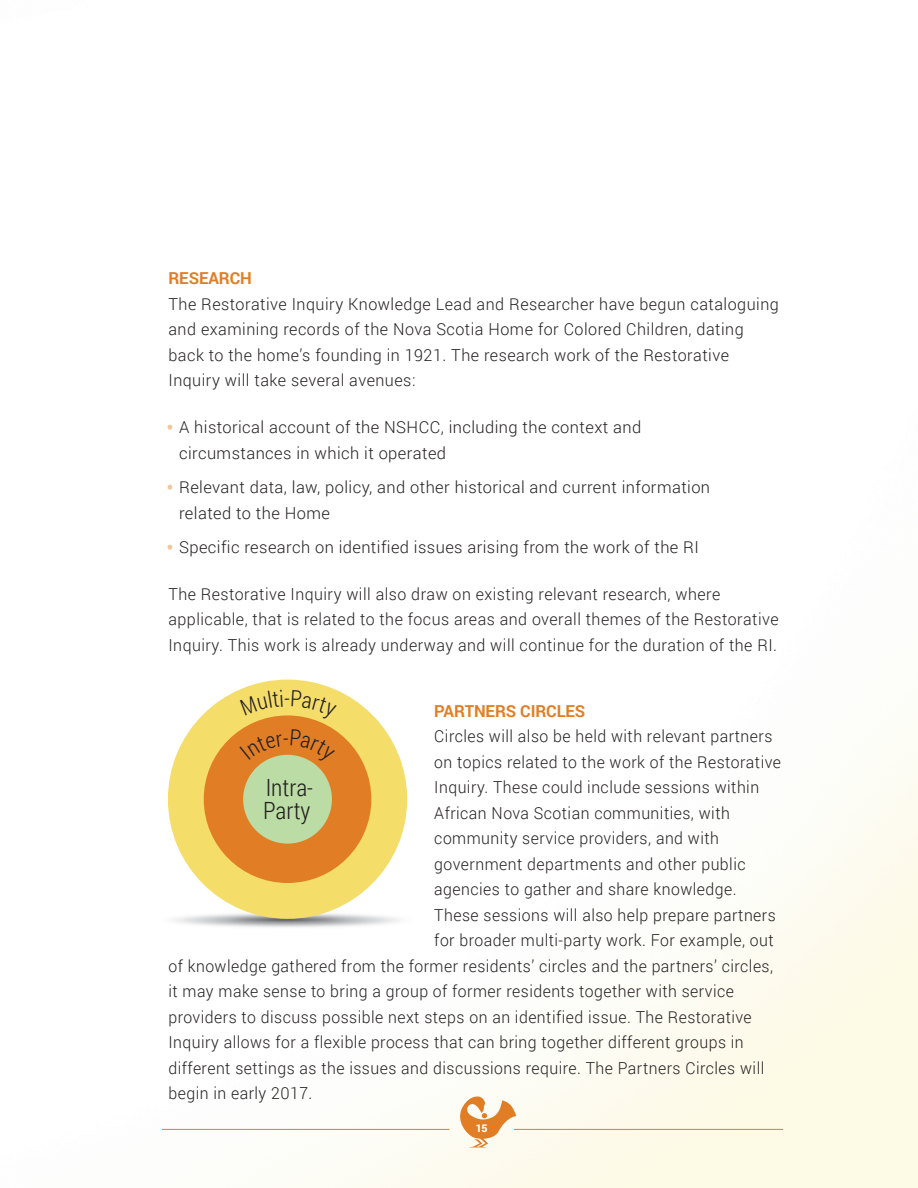
<style>
.page{position:relative;width:918px;height:1188px;background:#fff}
.page>*{position:absolute;margin:0;border:0;box-sizing:border-box;transform-origin:0 0}
.t1{font:300 23.7px/23px "Roboto Condensed";color:#231f20}
.Body{font:300 16.5px "Roboto";letter-spacing:.03em;color:#231f20;scale:.96 1}
.Body-2{font:300 16.5px/25.5px "Roboto";letter-spacing:.03em;color:#231f20}
.Body_POINTS{font:300 16.5px/25.5px "Roboto";letter-spacing:.025em;color:#231f20}
.Body-3{font:700 16.5px "Roboto";letter-spacing:-.005em;color:#e17e25}
.t2{font:900 10.5px "Roboto";color:#fff}
.s1{font-size:24px;color:#f3c59a}
</style>
<div class="page">
<svg style="left:456px;top:1094px;width:60px;height:53px"></svg>
<hr style="left:162px;top:1129px;width:287px;height:1px;background:#e17e25">
<hr style="left:514px;top:1129px;width:269px;height:1px;background:#e17e25">
<img style="left:166px;top:906px;width:240px;height:23px">
<div style="left:168px;top:680px;width:239px;height:239px;background:#f5dd6a;border-radius:50%"></div>
<div style="left:204px;top:715px;width:167px;height:168px;background:#e17e25;border-radius:50%"></div>
<div style="left:243px;top:755px;width:89px;height:89px;background:#bbdca4;border-radius:50%"></div>
<svg style="left:240px;top:689px;width:97px;height:31px"></svg>
<svg style="left:260px;top:754px;width:55px;height:10px"></svg>
<p class="Body-3" style="left:168px;top:267px;width:85px">RESEARCH</p>
<p class="Body-2" style="left:168px;top:291px;width:612px">The Restorative Inquiry Knowledge Lead and Researcher have begun cataloguing and examining records of the Nova Scotia Home for Colored Children, dating back to the home’s founding in 1921. The research work of the Restorative Inquiry will take several avenues:</p>
<p class="Body_POINTS" style="left:179px;top:414px;width:464px;text-indent:-13px"><span class="s1">•</span> A historical account of the NSHCC, including the context and circumstances in which it operated</p>
<p class="Body_POINTS" style="left:179px;top:474px;width:533px;text-indent:-13px"><span class="s1">•</span> Relevant data, law, policy, and other historical and current information related to the Home</p>
<p class="Body_POINTS" style="left:166px;top:534px;width:534px"><span class="s1">•</span> Specific research on identified issues arising from the work of the RI</p>
<p class="Body-2" style="left:168px;top:581px;width:612px">The Restorative Inquiry will also draw on existing relevant research, where applicable, that is related to the focus areas and overall themes of the Restorative<br>Inquiry. This work is already underway and will continue for the duration of the RI.</p>
<p class="Body-3" style="left:434px;top:699px;width:153px">PARTNERS CIRCLES</p>
<p class="Body" style="left:434px;top:725px;width:354px">Circles will also be held with relevant partners</p>
<p class="Body" style="left:434px;top:751px;width:363px">on topics related to the work of the Restorative</p>
<p class="Body" style="left:434px;top:776px;width:340px">Inquiry. These could include sessions within</p>
<p class="Body" style="left:434px;top:802px;width:309px">African Nova Scotian communities, with</p>
<p class="Body" style="left:434px;top:827px;width:298px">community service providers, and with</p>
<p class="Body" style="left:434px;top:853px;width:326px">government departments and other public</p>
<p class="Body" style="left:434px;top:878px;width:316px">agencies to gather and share knowledge.</p>
<p class="Body" style="left:434px;top:904px;width:357px">These sessions will also help prepare partners</p>
<p class="Body" style="left:434px;top:929px;width:355px">for broader multi-party work. For example, out</p>
<p class="Body" style="left:168px;top:955px;width:631px">of knowledge gathered from the former residents’ circles and the partners’ circles,</p>
<p class="Body" style="left:168px;top:980px;width:591px">it may make sense to bring a group of former residents together with service</p>
<p class="Body" style="left:168px;top:1006px;width:609px">providers to discuss possible next steps on an identified issue. The Restorative</p>
<p class="Body" style="left:168px;top:1031px;width:601px">Inquiry allows for a flexible process that can bring together different groups in</p>
<p class="Body" style="left:168px;top:1057px;width:622px">different settings as the issues and discussions require. The Partners Circles will</p>
<p class="Body" style="left:168px;top:1082px;width:151px">begin in early 2017.</p>
<p class="t1" style="left:263px;top:775px;width:51px">Intra-<br>Party</p>
<p class="t2" style="left:476px;top:1121px;width:13px">15</p>
</div>
